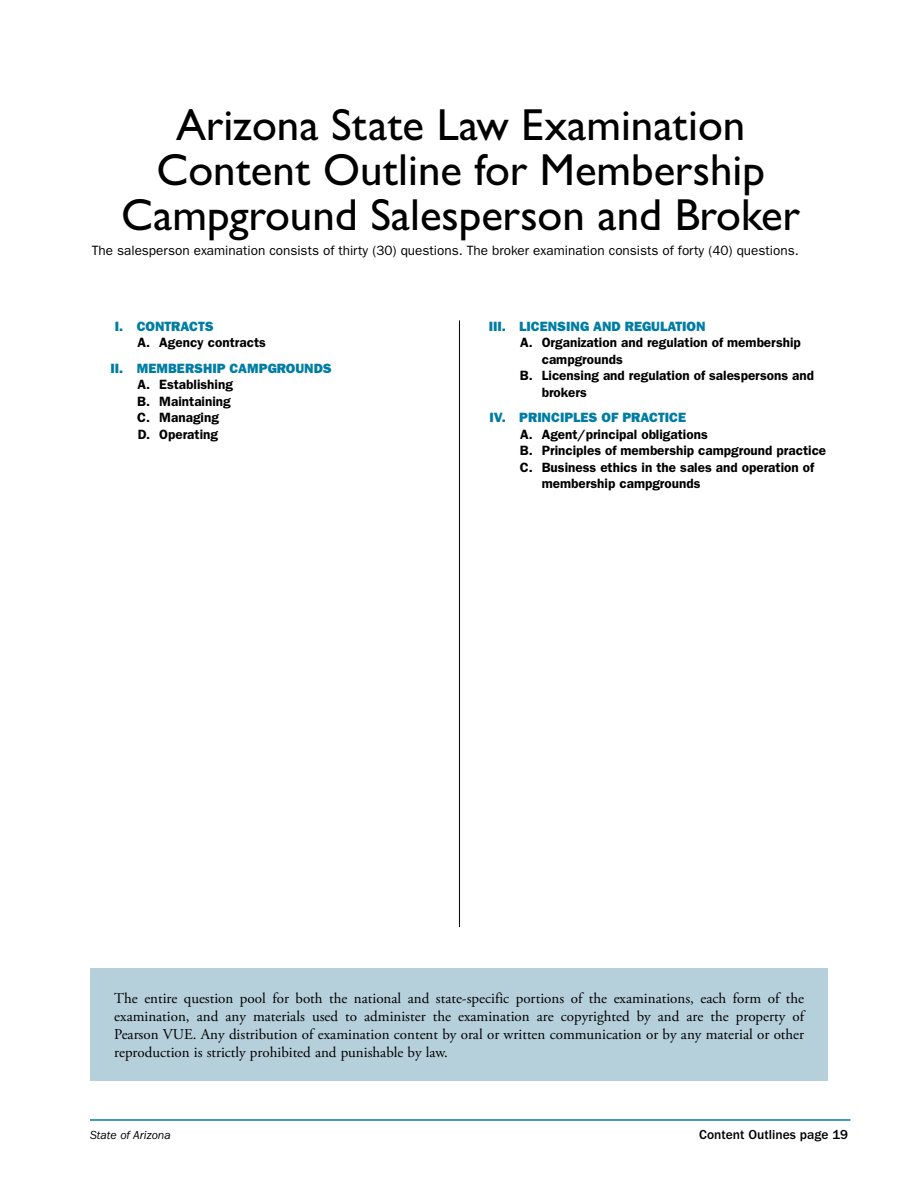
<style>
.page{position:relative;width:918px;height:1188px;background:#fff}
.page>*{position:absolute;margin:0;border:0;box-sizing:border-box;transform-origin:0 0}
.Outline_Head{font:500 45px/45px "Gill Sans MT Pro";color:#000;text-align:center}
.Text{font:15px/18px "Adobe Garamond Pro";color:#000;text-align:justify}
.t1{font:600 13.5px/16.5px "ITC Franklin Gothic Std";color:#000}
.Content_Outlines_Par{font:13.5px "ITC Franklin Gothic Std";color:#000}
.t2{font:13.5px "ITC Franklin Gothic Std Hvy";color:#007da5}
.table_footnote{font:500 13.5px "ITC Franklin Gothic Std";color:#000}
.table_footnote-2{font:italic 12px "ITC Franklin Gothic Std";color:#000}
</style>
<div class="page">
<hr style="left:459px;top:320px;width:1px;height:607px;background:#000">
<hr style="left:90px;top:1119px;width:760px;height:2px;background:#007da5">
<div style="left:90px;top:968px;width:738px;height:112px;background:#b6d0db"></div>
<p class="Outline_Head" style="left:121px;top:102px;width:680px">Arizona State Law Examination<br>Content Outline for Membership<br>Campground Salesperson and Broker</p>
<p class="Content_Outlines_Par" style="left:92px;top:243px;width:709px">The salesperson examination consists of thirty (30) questions. The broker examination consists of forty (40) questions.</p>
<p class="t2" style="left:115px;top:318px;width:100px">I. CONTRACTS</p>
<p class="t1" style="left:138px;top:335px;width:130px">A. Agency contracts</p>
<p class="t2" style="left:111px;top:360px;width:223px">II. MEMBERSHIP CAMPGROUNDS</p>
<p class="t1" style="left:138px;top:377px;width:97px">A. Establishing</p>
<p class="t1" style="left:137px;top:393px;width:95px">B. Maintaining</p>
<p class="t1" style="left:137px;top:410px;width:83px">C. Managing</p>
<p class="t1" style="left:138px;top:426px;width:82px">D. Operating</p>
<p class="t2" style="left:489px;top:318px;width:218px">III. LICENSING AND REGULATION</p>
<p class="t1" style="left:542px;top:335px;width:261px;text-indent:-22px">A. Organization and regulation of membership campgrounds</p>
<p class="t1" style="left:542px;top:368px;width:274px;text-indent:-22px">B. Licensing and regulation of salespersons and brokers</p>
<p class="t2" style="left:489px;top:410px;width:198px">IV. PRINCIPLES OF PRACTICE</p>
<p class="t1" style="left:520px;top:426px;width:189px">A. Agent/principal obligations</p>
<p class="t1" style="left:520px;top:443px;width:308px">B. Principles of membership campground practice</p>
<p class="t1" style="left:542px;top:459px;width:274px;text-indent:-22px">C. Business ethics in the sales and operation of membership campgrounds</p>
<p class="Text" style="left:114px;top:989px;width:691px">The entire question pool for both the national and state-specific portions of the examinations, each form of the examination, and any materials used to administer the examination are copyrighted by and are the property of Pearson VUE. Any distribution of examination content by oral or written communication or by any material or other reproduction is strictly prohibited and punishable by law.</p>
<p class="table_footnote-2" style="left:90px;top:1128px;width:82px">State of Arizona</p>
<p class="table_footnote" style="left:699px;top:1127px;width:150px">Content Outlines page 19</p>
</div>
